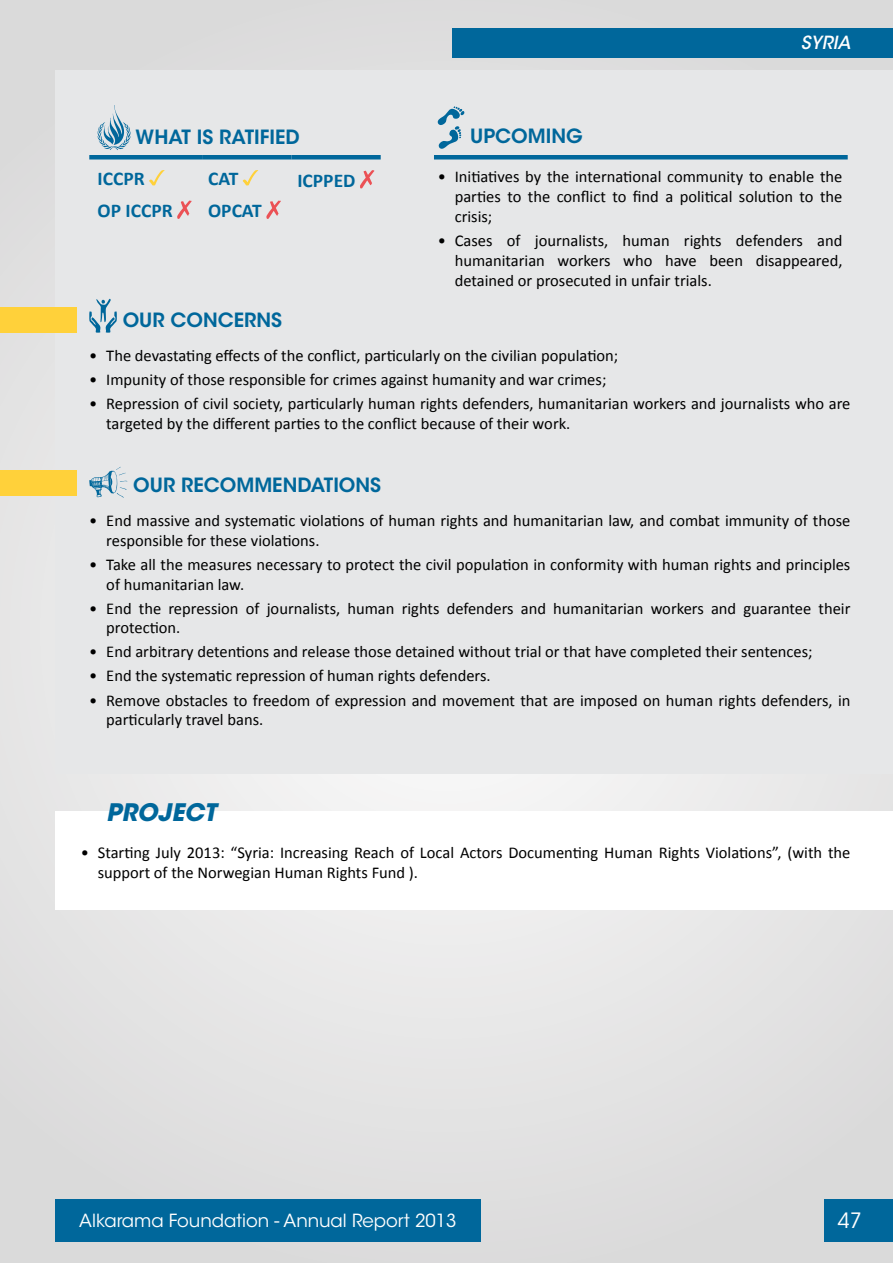
<style>
.page{position:relative;width:893px;height:1263px;background:#e2e1e2}
.page>*{position:absolute;margin:0;border:0;box-sizing:border-box;transform-origin:0 0}
.t1{font:italic 700 24px "ITC Avant Garde Std";color:#00679b}
.t2{font:21px "ITC Avant Garde Std";color:#fff}
.t3{font:600 19.5px "ITC Avant Garde Std";color:#00679b}
.t4{font:700 19.5px "Calibri";color:#00679b}
.t5{font:18px "ITC Avant Garde Std";color:#fff}
.t6{font:italic 500 18px "ITC Avant Garde Std";color:#fff}
.t7{font:16.5px/19.8px "Calibri";color:#000}
</style>
<div class="page">
<div style="left:453px;top:28px;width:440px;height:29px;background:#00679b"></div>
<div style="left:55px;top:70px;width:838px;height:704px;background:#e6e7e8"></div>
<hr style="left:89px;top:155px;width:113px;height:4px;background:#00679b">
<hr style="left:202px;top:155px;width:89px;height:4px;background:#00679b">
<hr style="left:291px;top:155px;width:90px;height:4px;background:#00679b">
<hr style="left:434px;top:155px;width:414px;height:4px;background:#00679b">
<svg style="left:97px;top:105px;width:34px;height:45px"></svg>
<svg style="left:437px;top:106px;width:28px;height:43px"></svg>
<svg style="left:149px;top:170px;width:16px;height:15px"></svg>
<svg style="left:243px;top:170px;width:15px;height:15px"></svg>
<svg style="left:360px;top:170px;width:14px;height:18px"></svg>
<svg style="left:177px;top:200px;width:15px;height:19px"></svg>
<svg style="left:266px;top:200px;width:15px;height:19px"></svg>
<svg style="left:89px;top:299px;width:28px;height:34px"></svg>
<svg style="left:89px;top:466px;width:38px;height:32px"></svg>
<div style="left:0;top:307px;width:77px;height:25px;background:#ffd13a"></div>
<div style="left:0;top:470px;width:77px;height:26px;background:#ffd13a"></div>
<div style="left:55px;top:811px;width:838px;height:99px;background:#fff"></div>
<div style="left:825px;top:1199px;width:68px;height:43px;background:#00679b"></div>
<div style="left:55px;top:1199px;width:425px;height:43px;background:#00679b"></div>
<p class="t6" style="left:801px;top:31px;width:31px">Syria</p>
<p class="t3" style="left:136px;top:125px;width:166px">WHAT IS RATIFIED</p>
<p class="t3" style="left:470px;top:123px;width:111px">UPCOMING</p>
<p class="t4" style="left:98px;top:166px;width:49px">ICCPR</p>
<p class="t4" style="left:208px;top:166px;width:32px">CAT</p>
<p class="t4" style="left:297px;top:168px;width:60px">ICPPED</p>
<p class="t7" style="left:455px;top:167px;width:389px;text-align:justify;text-indent:-17px">• Initiatives by the international community to enable the parties to the conflict to find a political solution to the crisis;</p>
<p class="t7" style="left:455px;top:231px;width:389px;text-align:justify;text-indent:-17px">• Cases of journalists, human rights defenders and humanitarian workers who have been disappeared, detained or prosecuted in unfair trials.</p>
<p class="t4" style="left:98px;top:198px;width:77px">OP ICCPR</p>
<p class="t4" style="left:208px;top:198px;width:55px">OPCAT</p>
<p class="t3" style="left:123px;top:307px;width:159px">OUR CONCERNS</p>
<p class="t7" style="left:89px;top:346px;width:530px">• The devastating effects of the conflict, particularly on the civilian population;</p>
<p class="t7" style="left:89px;top:370px;width:519px">• Impunity of those responsible for crimes against humanity and war crimes;</p>
<p class="t7" style="left:106px;top:394px;width:746px;text-indent:-17px">• Repression of civil society, particularly human rights defenders, humanitarian workers and journalists who are targeted by the different parties to the conflict because of their work.</p>
<p class="t3" style="left:133px;top:472px;width:248px">OUR RECOMM ENDATIONS</p>
<p class="t7" style="left:106px;top:510px;width:746px;text-indent:-17px">• End massive and systematic violations of human rights and humanitarian law, and combat immunity of those responsible for these violations.</p>
<p class="t7" style="left:106px;top:554px;width:746px;text-indent:-17px">• Take all the measures necessary to protect the civil population in conformity with human rights and principles of humanitarian law.</p>
<p class="t7" style="left:106px;top:598px;width:746px;text-indent:-17px">• End the repression of journalists, human rights defenders and humanitarian workers and guarantee their protection.</p>
<p class="t7" style="left:89px;top:642px;width:725px">• End arbitrary detentions and release those detained without trial or that have completed their sentences;</p>
<p class="t7" style="left:89px;top:666px;width:403px">• End the systematic repression of human rights defenders.</p>
<p class="t7" style="left:106px;top:690px;width:746px;text-indent:-17px">• Remove obstacles to freedom of expression and movement that are imposed on human rights defenders, in particularly travel bans.</p>
<h1 class="t1" style="left:106px;top:796px;width:111px">PROJECT</h1>
<p class="t7" style="left:98px;top:843px;width:754px;text-indent:-17px">• Starting July 2013: “Syria: Increasing Reach of Local Actors Documenting Human Rights Violations”, (with the support of the Norwegian Human Rights Fund ).</p>
<p class="t5" style="left:79px;top:1210px;width:379px">Alkarama Foundation - Annual Report 2013</p>
<p class="t2" style="left:838px;top:1208px;width:26px">47</p>
</div>
